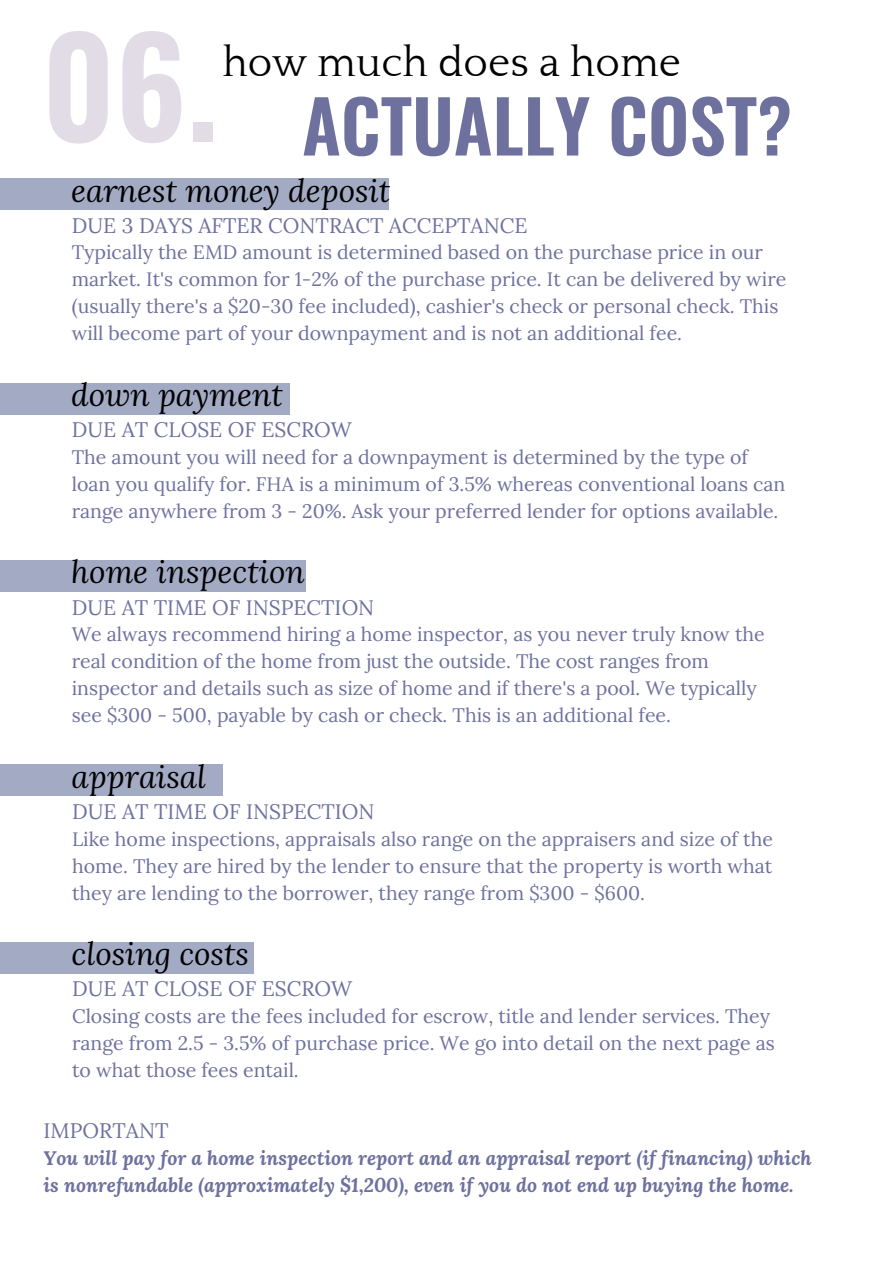
<style>
.page{position:relative;width:893px;height:1264px;background:#fff}
.page>*{position:absolute;margin:0;border:0;box-sizing:border-box;transform-origin:0 0}
.t1{font:600 72px "Oswald";color:#6e719e}
.t2{font:42px "Quattrocento";letter-spacing:.005em;color:#000}
.t3{font:italic 31.5px "Lora";color:#000}
.t4{font:21px "Lora";color:#6e719e}
.t5{font:19.5px/27px "Lora";color:#6e719e}
.t6{font:italic 700 19.5px/27px "Lora";color:#6e719e}
</style>
<div class="page">
<div style="left:0;top:179px;width:389px;height:31px;background:#a2aac4"></div>
<div style="left:0;top:383px;width:290px;height:31px;background:#a2aac4"></div>
<div style="left:0;top:560px;width:305px;height:31px;background:#a2aac4"></div>
<div style="left:0;top:764px;width:222px;height:32px;background:#a2aac4"></div>
<div style="left:0;top:942px;width:254px;height:31px;background:#a2aac4"></div>
<p class="t1" style="left:42px;top:70px;width:751px"><sup>06.</sup> ACTUALLY COST?</p>
<p class="t2" style="left:223px;top:41px;width:460px">how much does a home</p>
<p class="t3" style="left:71px;top:169px;width:320px">earnest money deposit</p>
<p class="t4" style="left:72px;top:211px;width:457px">DUE 3 DAYS AFTER CONTRACT ACCEPTANCE</p>
<p class="t5" style="left:72px;top:239px;width:716px">Typically the EMD amount is determined based on the purchase price in our market. It's common for 1-2% of the purchase price. It can be delivered by wire (usually there's a $20-30 fee included), cashier's check or personal check. This will become part of your downpayment and is not an additional fee.</p>
<p class="t3" style="left:71px;top:373px;width:213px">down payment</p>
<p class="t4" style="left:72px;top:416px;width:281px">DUE AT CLOSE OF ESCROW</p>
<p class="t5" style="left:72px;top:443px;width:715px">The amount you will need for a downpayment is determined by the type of loan you qualify for. FHA is a minimum of 3.5% whereas conventional loans can range anywhere from 3 - 20%. Ask your preferred lender for options available.</p>
<p class="t3" style="left:71px;top:550px;width:235px">home inspection</p>
<p class="t4" style="left:72px;top:593px;width:304px">DUE AT TIME OF INSPECTION</p>
<p class="t5" style="left:72px;top:620px;width:694px">We always recommend hiring a home inspector, as you never truly know the real condition of the home from just the outside. The cost ranges from inspector and details such as size of home and if there's a pool. We typically see $300 - 500, payable by cash or check. This is an additional fee.</p>
<p class="t3" style="left:72px;top:755px;width:136px">appraisal</p>
<p class="t4" style="left:72px;top:797px;width:304px">DUE AT TIME OF INSPECTION</p>
<p class="t5" style="left:72px;top:825px;width:702px;text-align:justify">Like home inspections, appraisals also range on the appraisers and size of the home. They are hired by the lender to ensure that the property is worth what they are lending to the borrower, they range from $300 - $600.</p>
<p class="t3" style="left:72px;top:932px;width:179px">closing costs</p>
<p class="t4" style="left:72px;top:975px;width:281px">DUE AT CLOSE OF ESCROW</p>
<p class="t5" style="left:72px;top:1002px;width:704px">Closing costs are the fees included for escrow, title and lender services. They range from 2.5 - 3.5% of purchase price. We go into detail on the next page as to what those fees entail.</p>
<p class="t4" style="left:44px;top:1116px;width:126px">IMPORTANT</p>
<p class="t6" style="left:44px;top:1143px;width:769px">You will pay for a home inspection report and an appraisal report (if financing) which is nonrefundable (approximately $1,200), even if you do not end up buying the home.</p>
</div>
